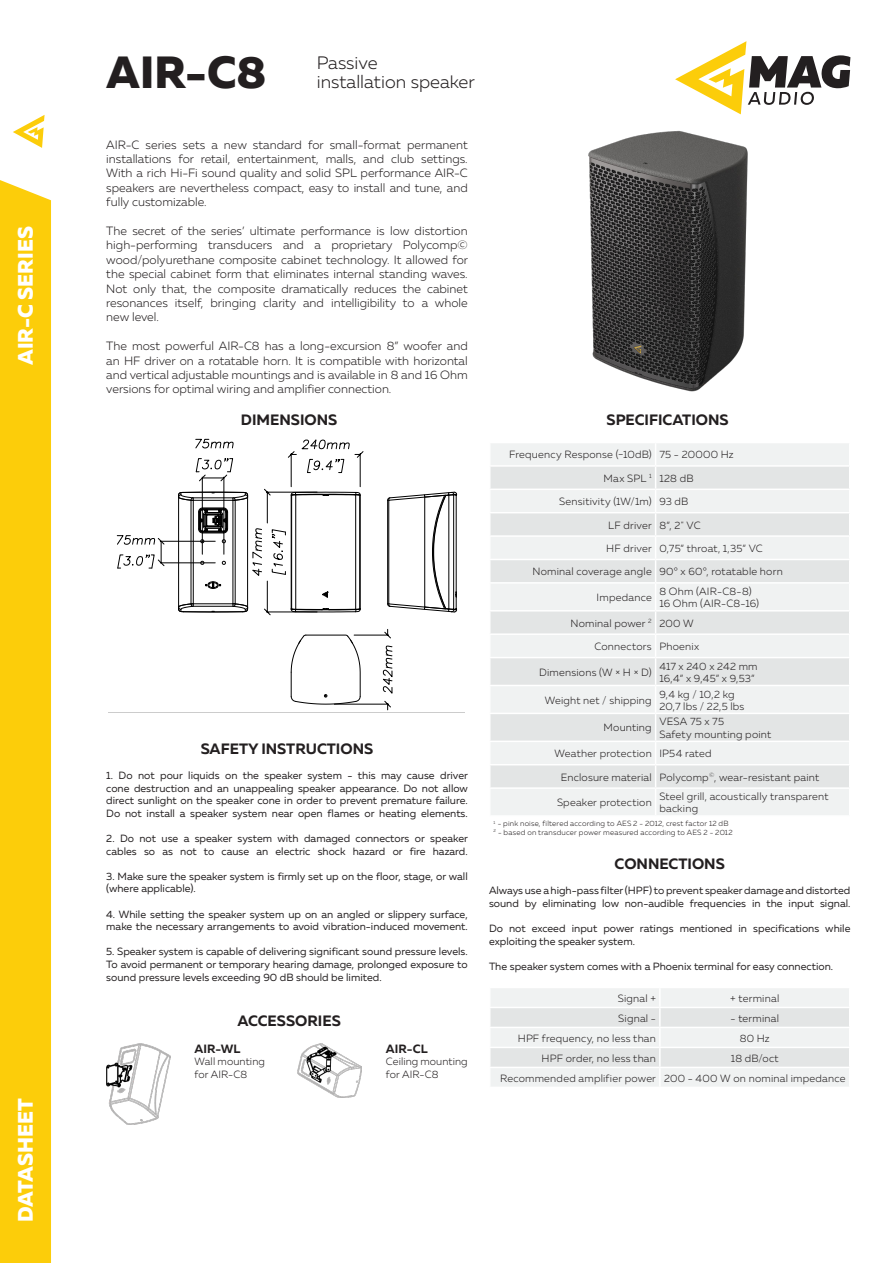
<style>
.page{position:relative;width:893px;height:1263px;background:#fff}
.page>*{position:absolute;margin:0;border:0;box-sizing:border-box;transform-origin:0 0}
.t1{font:800 45px "Muller";color:#231f20}
.t2{font:800 21px "Muller";color:#fff}
.t3{font:300 18px/19.5px "Muller";color:#231f20}
.t4{font:700 15px "Muller";color:#231f20}
.Main_Text{font:300 12px/14.4px "Muller";color:#231f20;text-align:justify}
.Other___Introduction{font:700 12px "Muller";letter-spacing:.005em;color:#231f20}
.Secondary_text{font:10.5px/12.6px "Muller";color:#231f20}
.Table_text{font:300 10.5px/12px "Muller";letter-spacing:.02em;color:#231f20}
.Paragraph_Style_1{font:300 10.5px "Muller";letter-spacing:.02em;color:#231f20}
.table_main{font:300 10.5px "Muller";letter-spacing:.02em;color:#231f20}
.Other___Introduction-2{font:300 10.5px/12.6px "Muller";letter-spacing:.01em;color:#231f20}
.Table_text-2{font:300 10.5px/12.1px "Muller";color:#231f20}
.table_main-2{font:300 7.5px "Muller";letter-spacing:.025em;color:#231f20}
</style>
<div class="page">
<div style="left:0;top:180px;width:51px;height:1083px;background:#fccd0a"></div>
<svg style="left:13px;top:115px;width:32px;height:33px"></svg>
<svg style="left:675px;top:41px;width:175px;height:71px"></svg>
<svg style="left:116px;top:438px;width:342px;height:273px"></svg>
<img style="left:588px;top:112px;width:160px;height:280px">
<img style="left:298px;top:1044px;width:63px;height:53px">
<img style="left:106px;top:1043px;width:64px;height:82px">
<svg style="left:490px;top:988px;width:359px;height:98px"></svg>
<div style="left:491px;top:443px;width:358px;height:372px;background:#f0f2f2"></div>
<svg style="left:490px;top:467px;width:359px;height:320px;fill:#e3e5e5"></svg>
<hr style="left:489px;top:465px;width:167px;height:2px;background:#fff">
<hr style="left:489px;top:489px;width:167px;height:1px;background:#fff">
<hr style="left:656px;top:489px;width:194px;height:1px;background:#fff">
<hr style="left:489px;top:512px;width:167px;height:1px;background:#fff">
<hr style="left:656px;top:512px;width:194px;height:1px;background:#fff">
<hr style="left:489px;top:535px;width:167px;height:2px;background:#fff">
<hr style="left:656px;top:535px;width:194px;height:2px;background:#fff">
<hr style="left:489px;top:559px;width:167px;height:1px;background:#fff">
<hr style="left:656px;top:559px;width:194px;height:1px;background:#fff">
<hr style="left:489px;top:582px;width:167px;height:2px;background:#fff">
<hr style="left:656px;top:582px;width:194px;height:2px;background:#fff">
<hr style="left:489px;top:610px;width:167px;height:1px;background:#fff">
<hr style="left:656px;top:610px;width:194px;height:1px;background:#fff">
<hr style="left:489px;top:633px;width:167px;height:2px;background:#fff">
<hr style="left:489px;top:657px;width:167px;height:1px;background:#fff">
<hr style="left:489px;top:685px;width:167px;height:1px;background:#fff">
<hr style="left:489px;top:713px;width:167px;height:1px;background:#fff">
<hr style="left:656px;top:713px;width:194px;height:1px;background:#fff">
<hr style="left:489px;top:740px;width:167px;height:2px;background:#fff">
<hr style="left:489px;top:764px;width:167px;height:1px;background:#fff">
<hr style="left:489px;top:787px;width:167px;height:2px;background:#fff">
<hr style="left:656px;top:633px;width:194px;height:2px;background:#fff">
<hr style="left:656px;top:657px;width:194px;height:1px;background:#fff">
<hr style="left:656px;top:685px;width:194px;height:1px;background:#fff">
<hr style="left:656px;top:465px;width:194px;height:2px;background:#fff">
<svg style="left:655px;top:443px;width:1px;height:372px"></svg>
<hr style="left:656px;top:740px;width:194px;height:2px;background:#fff">
<hr style="left:656px;top:764px;width:194px;height:1px;background:#fff">
<hr style="left:656px;top:787px;width:194px;height:2px;background:#fff">
<h2 class="t2" style="left:12px;top:365px;width:140px;rotate:-90deg">AIR-C SERIES</h2>
<h2 class="t2" style="left:12px;top:1221px;width:125px;rotate:-90deg">DATASHEET</h2>
<p class="t1" style="left:106px;top:44px;width:162px">AIR-C8</p>
<p class="t3" style="left:317px;top:53px;width:160px">Passive<br>installation speaker</p>
<p class="Main_Text" style="left:106px;top:137px;width:363px">AIR-C series sets a new standard for small-format permanent installations for retail, entertainment, malls, and club settings.<br>With a rich Hi-Fi sound quality and solid SPL performance AIR-C speakers are nevertheless compact, easy to install and tune, and fully customizable.</p>
<p class="Main_Text" style="left:106px;top:224px;width:363px">The secret of the series’ ultimate performance is low distortion high-performing transducers and a proprietary Polycomp© wood/polyurethane composite cabinet technology. It allowed for the special cabinet form that eliminates internal standing waves.<br>Not only that, the composite dramatically reduces the cabinet resonances itself, bringing clarity and intelligibility to a whole new level.</p>
<p class="Main_Text" style="left:106px;top:339px;width:363px">The most powerful AIR-C8 has a long-excursion 8” woofer and an HF driver on a rotatable horn. It is compatible with horizontal and vertical adjustable mountings and is available in 8 and 16 Ohm versions for optimal wiring and amplifier connection.</p>
<p class="t4" style="left:241px;top:410px;width:98px">DIMENSIONS</p>
<p class="t4" style="left:201px;top:739px;width:174px">SAFETY INSTRUCTIONS</p>
<p class="Secondary_text" style="left:106px;top:769px;width:363px;text-align:justify">1. Do not pour liquids on the speaker system - this may cause driver cone destruction and an unappealing speaker appearance. Do not allow direct sunlight on the speaker cone in order to prevent premature failure.<br>Do not install a speaker system near open flames or heating elements.</p>
<p class="Secondary_text" style="left:106px;top:832px;width:363px">2. Do not use a speaker system with damaged connectors or speaker cables so as not to cause an electric shock hazard or fire hazard.</p>
<p class="Secondary_text" style="left:106px;top:870px;width:363px">3. Make sure the speaker system is firmly set up on the floor, stage, or wall (where applicable).</p>
<p class="Secondary_text" style="left:106px;top:907px;width:363px">4. While setting the speaker system up on an angled or slippery surface, make the necessary arrangements to avoid vibration-induced movement.</p>
<p class="Secondary_text" style="left:106px;top:945px;width:363px;text-align:justify">5. Speaker system is capable of delivering significant sound pressure levels.<br>To avoid permanent or temporary hearing damage, prolonged exposure to sound pressure levels exceeding 90 dB should be limited.</p>
<p class="t4" style="left:238px;top:1012px;width:105px">ACCESSORIES</p>
<p class="Other___Introduction" style="left:195px;top:1041px;width:48px">AIR-WL</p>
<p class="Other___Introduction-2" style="left:195px;top:1055px;width:72px">Wall mounting for AIR-C8</p>
<p class="Other___Introduction" style="left:386px;top:1041px;width:43px">AIR-CL</p>
<p class="Other___Introduction-2" style="left:386px;top:1055px;width:83px">Ceiling mounting for AIR-C8</p>
<p class="t4" style="left:607px;top:410px;width:124px">SPECIFICATIONS</p>
<p class="Table_text" style="left:509px;top:449px;width:144px">Frequency Response (−10dB)</p>
<p class="Table_text" style="left:659px;top:449px;width:76px">75 - 20000 Hz</p>
<p class="Table_text" style="left:604px;top:472px;width:50px">Max SPL <sup>1</sup></p>
<p class="Table_text" style="left:659px;top:472px;width:36px">128 dB</p>
<p class="Table_text" style="left:559px;top:495px;width:94px">Sensitivity (1W/1m)</p>
<p class="Table_text" style="left:659px;top:495px;width:31px">93 dB</p>
<p class="Table_text" style="left:608px;top:519px;width:45px">LF driver</p>
<p class="Table_text" style="left:659px;top:519px;width:43px">8”, 2" VC</p>
<p class="Table_text" style="left:606px;top:542px;width:47px">HF driver</p>
<p class="Table_text" style="left:659px;top:542px;width:105px">0,75” throat, 1,35” VC</p>
<p class="Table_text" style="left:533px;top:565px;width:121px">Nominal coverage angle</p>
<p class="Table_text" style="left:659px;top:565px;width:125px">90° x 60°, rotatable horn</p>
<p class="Table_text" style="left:597px;top:591px;width:57px">Impedance</p>
<p class="Table_text" style="left:659px;top:585px;width:94px">8 Ohm (AIR-C8-8)</p>
<p class="Table_text" style="left:659px;top:597px;width:101px">16 Ohm (AIR-C8-16)</p>
<p class="Table_text" style="left:570px;top:617px;width:83px">Nominal power <sup>2</sup></p>
<p class="Table_text" style="left:659px;top:617px;width:36px">200 W</p>
<p class="Table_text" style="left:594px;top:640px;width:59px">Connectors</p>
<p class="Table_text" style="left:659px;top:640px;width:41px">Phoenix</p>
<p class="Table_text" style="left:539px;top:666px;width:114px">Dimensions (W × H × D)</p>
<p class="Table_text-2" style="left:659px;top:660px;width:100px">417 x 240 x 242 mm<br>16,4” x 9,45” x 9,53”</p>
<p class="Table_text" style="left:545px;top:694px;width:108px">Weight net / shipping</p>
<p class="Table_text" style="left:659px;top:688px;width:87px">9,4 kg / 10,2 kg<br>20,7 lbs / 22,5 lbs</p>
<p class="Table_text" style="left:604px;top:722px;width:50px">Mounting</p>
<p class="Table_text" style="left:659px;top:716px;width:66px">VESA 75 x 75</p>
<p class="Table_text" style="left:659px;top:728px;width:113px">Safety mounting point</p>
<p class="Table_text" style="left:555px;top:747px;width:99px">Weather protection</p>
<p class="Table_text" style="left:659px;top:747px;width:54px">IP54 rated</p>
<p class="Table_text" style="left:561px;top:771px;width:92px">Enclosure material</p>
<p class="Table_text" style="left:659px;top:771px;width:161px">Polycomp<sup>©</sup>, wear-resistant paint</p>
<p class="Table_text" style="left:557px;top:796px;width:96px">Speaker protection</p>
<p class="Table_text" style="left:659px;top:790px;width:171px">Steel grill, acoustically transparent backing</p>
<p class="table_main-2" style="left:494px;top:819px;width:236px"><sup>1</sup> - pink noise, filtered according to AES 2 - 2012, crest factor 12 dB</p>
<p class="table_main-2" style="left:494px;top:828px;width:241px"><sup>2</sup> - based on transducer power measured according to AES 2 - 2012</p>
<p class="t4" style="left:615px;top:854px;width:112px">CONNECTIONS</p>
<p class="Secondary_text" style="left:489px;top:884px;width:363px">Always use a high-pass filter (HPF) to prevent speaker damage and distorted sound by eliminating low non-audible frequencies in the input signal.</p>
<p class="Secondary_text" style="left:489px;top:922px;width:363px">Do not exceed input power ratings mentioned in specifications while exploiting the speaker system.</p>
<p class="Secondary_text" style="left:489px;top:959px;width:346px">The speaker system comes with a Phoenix terminal for easy connection.</p>
<p class="Paragraph_Style_1" style="left:618px;top:991px;width:40px">Signal +</p>
<p class="table_main" style="left:730px;top:991px;width:51px">+ terminal</p>
<p class="Paragraph_Style_1" style="left:618px;top:1011px;width:39px">Signal -</p>
<p class="table_main" style="left:730px;top:1011px;width:50px">- terminal</p>
<p class="Paragraph_Style_1" style="left:518px;top:1031px;width:140px">HPF frequency, no less than</p>
<p class="table_main" style="left:740px;top:1031px;width:31px">80 Hz</p>
<p class="Paragraph_Style_1" style="left:542px;top:1051px;width:116px">HPF order, no less than</p>
<p class="table_main" style="left:731px;top:1051px;width:49px">18 dB/oct</p>
<p class="Paragraph_Style_1" style="left:500px;top:1071px;width:157px">Recommended amplifier power</p>
<p class="table_main" style="left:664px;top:1071px;width:183px">200 - 400 W on nominal impedance</p>
</div>
